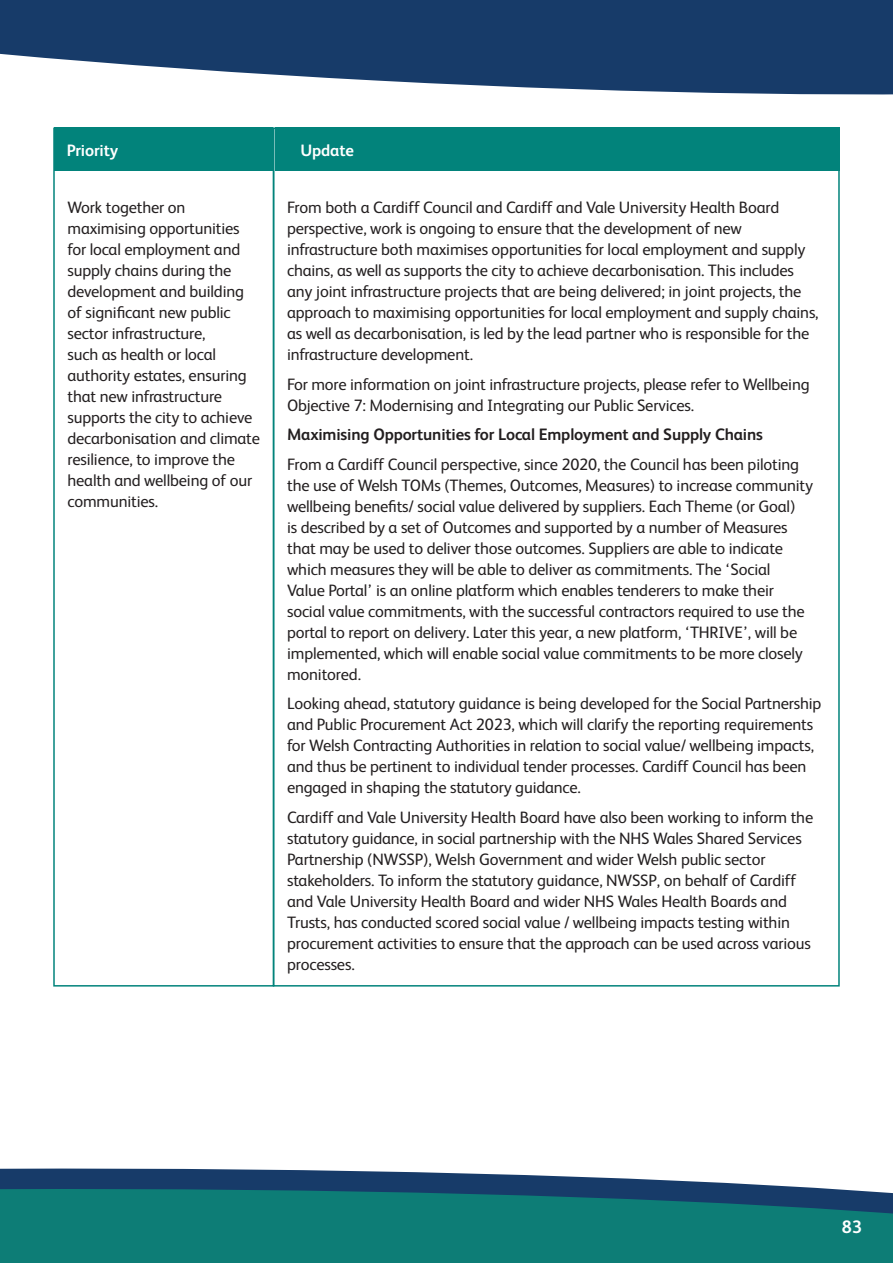
<style>
.page{position:relative;width:893px;height:1263px;background:#fff}
.page>*{position:absolute;margin:0;border:0;box-sizing:border-box;transform-origin:0 0}
.t1{font:700 18px "FS Albert";color:#fff}
.Body{font:16.5px/21px "FS Albert";letter-spacing:-.01em;color:#231f20}
.Body-2{font:700 16.5px "FS Albert";letter-spacing:-.01em;color:#231f20}
.Body-3{font:700 16.5px "FS Albert";letter-spacing:-.01em;color:#fff}
</style>
<div class="page">
<div style="left:54px;top:128px;width:219px;height:43px;background:#02837b"></div>
<div style="left:275px;top:128px;width:565px;height:43px;background:#02837b"></div>
<div style="left:53px;top:128px;width:221px;height:858px;border:2px solid #02837b"></div>
<svg style="left:0;top:0;width:893px;height:95px;background:#39587f"></svg>
<svg style="left:0;top:1168px;width:781px;height:18px;fill:#173b69"></svg>
<svg style="left:0;top:1186px;width:893px;height:77px;background:#0f7575"></svg>
<p class="Body-3" style="left:67px;top:139px;width:53px">Priority</p>
<p class="Body-3" style="left:301px;top:139px;width:55px">Update</p>
<p class="Body" style="left:68px;top:196px;width:194px">Work together on maximising opportunities for local employment and supply chains during the development and building of significant new public sector infrastructure,<br>such as health or local authority estates, ensuring that new infrastructure supports the city to achieve decarbonisation and climate resilience, to improve the health and wellbeing of our communities.</p>
<p class="Body" style="left:287px;top:196px;width:533px">From both a Cardiff Council and Cardiff and Vale University Health Board perspective, work is ongoing to ensure that the development of new infrastructure both maximises opportunities for local employment and supply chains, as well as supports the city to achieve decarbonisation. This includes any joint infrastructure projects that are being delivered; in joint projects, the approach to maximising opportunities for local employment and supply chains, as well as decarbonisation, is led by the lead partner who is responsible for the infrastructure development.</p>
<p class="Body" style="left:287px;top:373px;width:524px">For more information on joint infrastructure projects, please refer to Wellbeing<br>Objective 7: Modernising and Integrating our Public Services.</p>
<p class="Body-2" style="left:287px;top:423px;width:477px">Maximising Opportunities for Local Employment and Supply Chains</p>
<p class="Body" style="left:287px;top:453px;width:527px">From a Cardiff Council perspective, since 2020, the Council has been piloting the use of Welsh TOMs (Themes, Outcomes, Measures) to increase community wellbeing benefits/ social value delivered by suppliers. Each Theme (or Goal)<br>is described by a set of Outcomes and supported by a number of Measures that may be used to deliver those outcomes. Suppliers are able to indicate which measures they will be able to deliver as commitments. The ‘Social<br>Value Portal’ is an online platform which enables tenderers to make their social value commitments, with the successful contractors required to use the portal to report on delivery. Later this year, a new platform, ‘THRIVE’, will be implemented, which will enable social value commitments to be more closely monitored.</p>
<p class="Body" style="left:287px;top:692px;width:536px">Looking ahead, statutory guidance is being developed for the Social Partnership and Public Procurement Act 2023, which will clarify the reporting requirements for Welsh Contracting Authorities in relation to social value/ wellbeing impacts, and thus be pertinent to individual tender processes. Cardiff Council has been engaged in shaping the statutory guidance.</p>
<p class="Body" style="left:287px;top:806px;width:528px">Cardiff and Vale University Health Board have also been working to inform the statutory guidance, in social partnership with the NHS Wales Shared Services Partnership (NWSSP), Welsh Government and wider Welsh public sector stakeholders. To inform the statutory guidance, NWSSP, on behalf of Cardiff and Vale University Health Board and wider NHS Wales Health Boards and Trusts, has conducted scored social value / wellbeing impacts testing within procurement activities to ensure that the approach can be used across various processes.</p>
<p class="t1" style="left:842px;top:1215px;width:22px">83</p>
</div>
